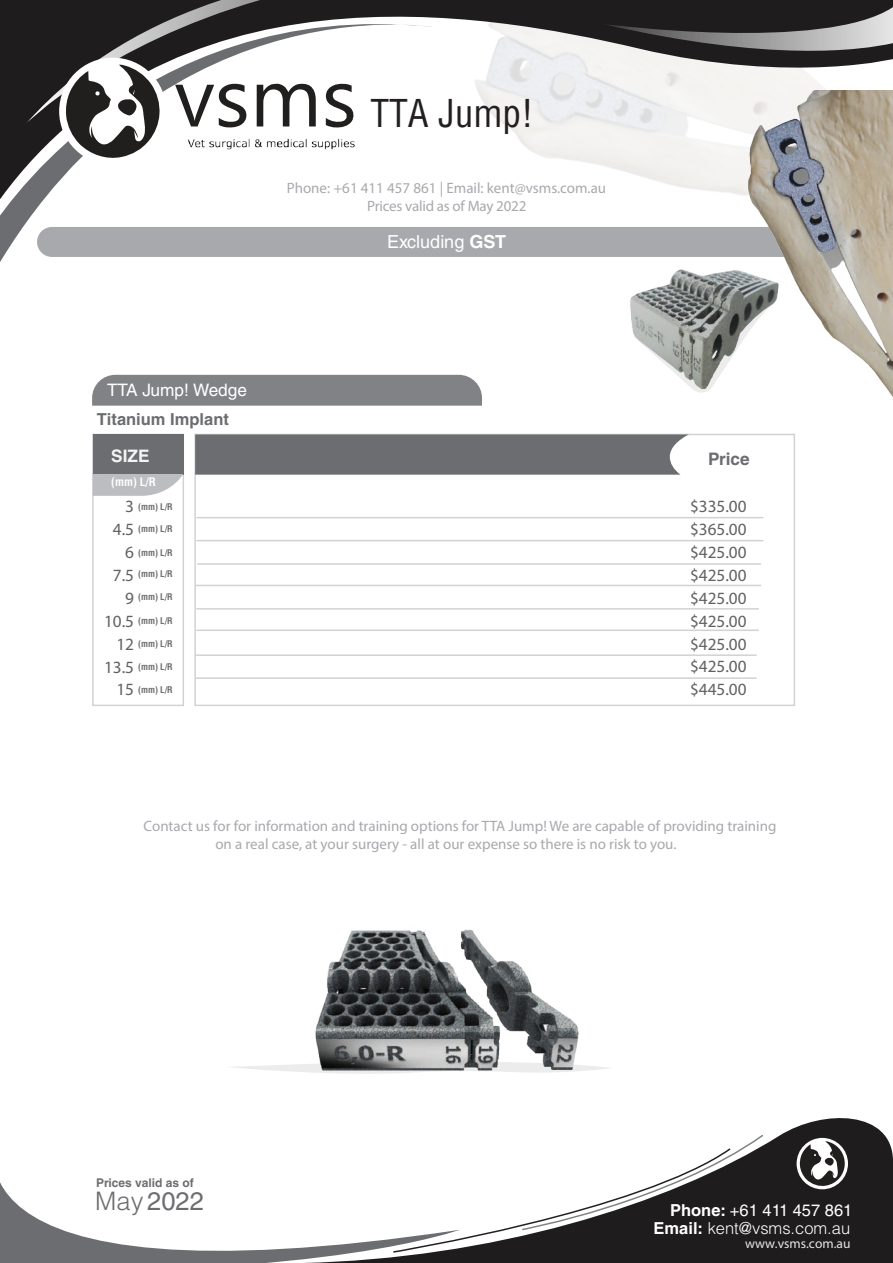
<style>
.page{position:relative;width:893px;height:1263px;background:#fff}
.page>*{position:absolute;margin:0;border:0;box-sizing:border-box;transform-origin:0 0}
.t1{font:condensed 37.5px "Helvetica LT Std";color:#231f20}
.t2{font:25.5px "Helvetica LT Std";color:#6c6d70}
.t3{font:18px "Helvetica LT Std";color:#fff}
.t4{font:17.25px/23px "Myriad Pro";color:#606160;text-align:right}
.t5{font:17.25px "Helvetica LT Std";color:#fff}
.t6{font:700 17.25px "Helvetica LT Std";letter-spacing:-.005em;color:#6c6d70}
.t7{font:700 17.25px "Helvetica LT Std";color:#f3f4f4}
.t8{font:300 16.5px/17.9px "Helvetica LT Std";color:#fff;text-align:right}
.t9{font:700 16.5px "Helvetica LT Std";color:#6c6d70}
.t10{font:15px/18px "Myriad Pro";color:#a8a9ad}
.t11{font:13.5px "Myriad Pro";color:#e6e7e9}
.t12{font:700 12px "Helvetica LT Std";color:#6c6d70}
.t13{font:700 condensed 11.55px "Helvetica LT Std";color:#fff}
.t14{font:700 condensed 9px "Helvetica LT Std";color:#6c6d70}
.s1{font-weight:700}
.s2{font-weight:300}
.s3{font-weight:400}
</style>
<div class="page">
<svg style="left:232px;top:1064px;width:377px;height:8px"></svg>
<svg style="left:433px;top:0;width:460px;height:168px"></svg>
<svg style="left:0;top:0;width:433px;height:262px"></svg>
<img style="left:185px;top:128px;width:191px;height:25px">
<svg style="left:257px;top:83px;width:59px;height:43px"></svg>
<svg style="left:325px;top:83px;width:29px;height:45px"></svg>
<svg style="left:175px;top:124px;width:72px;height:4px"></svg>
<svg style="left:26px;top:0;width:234px;height:124px"></svg>
<div style="left:59px;top:58px;width:107px;height:107px;background:#fff;border-radius:50%"></div>
<svg style="left:65px;top:65px;width:95px;height:95px"></svg>
<svg style="left:603px;top:7px;width:290px;height:55px;background:#555454"></svg>
<div style="left:37px;top:227px;width:833px;height:30px;background:#a8a9ad;border-radius:15px"></div>
<svg style="left:460px;top:1118px;width:433px;height:145px;fill:#1e1c1d"></svg>
<svg style="left:0;top:1182px;width:460px;height:81px"></svg>
<div style="left:797px;top:1138px;width:51px;height:51px;background:#fff;border-radius:50%"></div>
<svg style="left:800px;top:1141px;width:45px;height:46px"></svg>
<svg style="left:392px;top:1133px;width:373px;height:120px"></svg>
<div style="left:194px;top:434px;width:601px;height:272px;background:#fff;border:2px solid #d1d2d4"></div>
<div style="left:92px;top:434px;width:92px;height:272px;background:#fff;border:2px solid #d1d2d4"></div>
<svg style="left:195px;top:434px;width:494px;height:41px;background:#727376"></svg>
<div style="left:93px;top:434px;width:90px;height:41px;background:#6c6d70"></div>
<hr style="left:196px;top:517px;width:567px;height:1px;background:#d1d2d4">
<hr style="left:196px;top:540px;width:567px;height:1px;background:#d1d2d4">
<hr style="left:197px;top:563px;width:564px;height:2px;background:#d1d2d4">
<hr style="left:196px;top:585px;width:565px;height:1px;background:#d1d2d4">
<hr style="left:196px;top:608px;width:563px;height:2px;background:#d1d2d4">
<hr style="left:196px;top:629px;width:563px;height:2px;background:#d1d2d4">
<hr style="left:196px;top:654px;width:561px;height:2px;background:#d1d2d4">
<hr style="left:196px;top:677px;width:561px;height:2px;background:#d1d2d4">
<svg style="left:93px;top:474px;width:90px;height:22px;background:#c5c6c8"></svg>
<div style="left:92px;top:375px;width:390px;height:31px;background:#808285"></div>
<img style="left:311px;top:929px;width:271px;height:145px">
<img style="left:611px;top:91px;width:282px;height:306px">
<h1 class="t1" style="left:370px;top:89px;width:165px">TTA Jump!</h1>
<p class="t10" style="left:287px;top:179px;width:321px">Phone: +61 411 457 861 | Email: kent@vsms.com.au</p>
<p class="t10" style="left:367px;top:197px;width:161px">Prices valid as of May 2022</p>
<p class="t5" style="left:107px;top:380px;width:141px">TTA Jump! Wedge</p>
<p class="t9" style="left:97px;top:409px;width:134px">Titanium Implant</p>
<p class="t3" style="left:387px;top:232px;width:120px">Excluding <span class="s1">GST</span></p>
<p class="t7" style="left:111px;top:445px;width:40px">SIZE</p>
<p class="t6" style="left:708px;top:448px;width:43px">Price</p>
<p class="t13" style="left:111px;top:475px;width:46px">(mm) L/R</p>
<p class="t14" style="left:138px;top:501px;width:36px">(mm) L/R</p>
<p class="t14" style="left:138px;top:523px;width:36px">(mm) L/R</p>
<p class="t14" style="left:138px;top:547px;width:36px">(mm) L/R</p>
<p class="t14" style="left:138px;top:568px;width:36px">(mm) L/R</p>
<p class="t14" style="left:138px;top:591px;width:36px">(mm) L/R</p>
<p class="t14" style="left:138px;top:615px;width:36px">(mm) L/R</p>
<p class="t14" style="left:138px;top:638px;width:36px">(mm) L/R</p>
<p class="t14" style="left:138px;top:661px;width:36px">(mm) L/R</p>
<p class="t14" style="left:138px;top:684px;width:36px">(mm) L/R</p>
<p class="t4" style="left:104px;top:494px;width:32px">3<br>4.5<br>6<br>7.5<br>9<br>10.5<br>12<br>13.5<br>15</p>
<p class="t4" style="left:690px;top:494px;width:58px;text-align:justify">$335.00 $365.00 $425.00 $425.00 $425.00 $425.00 $425.00 $425.00 $445.00</p>
<p class="t10" style="left:215px;top:817px;width:563px;text-indent:-72px">Contact us for for information and training options for TTA Jump! We are capable of providing training on a real case, at your surgery - all at our expense so there is no risk to you.</p>
<p class="t12" style="left:96px;top:1175px;width:99px">Prices valid as of</p>
<h2 class="t2" style="left:95px;top:1186px;width:110px"><span class="s2">May</span> 2022</h2>
<p class="t8" style="left:654px;top:1201px;width:200px"><span class="s1">Phone:</span> <span class="s3">+61 411 457 861<br></span><span class="s1">Email:</span> kent@vsms.com.au</p>
<p class="t11" style="left:745px;top:1235px;width:107px">www.vsms.com.au</p>
</div>
